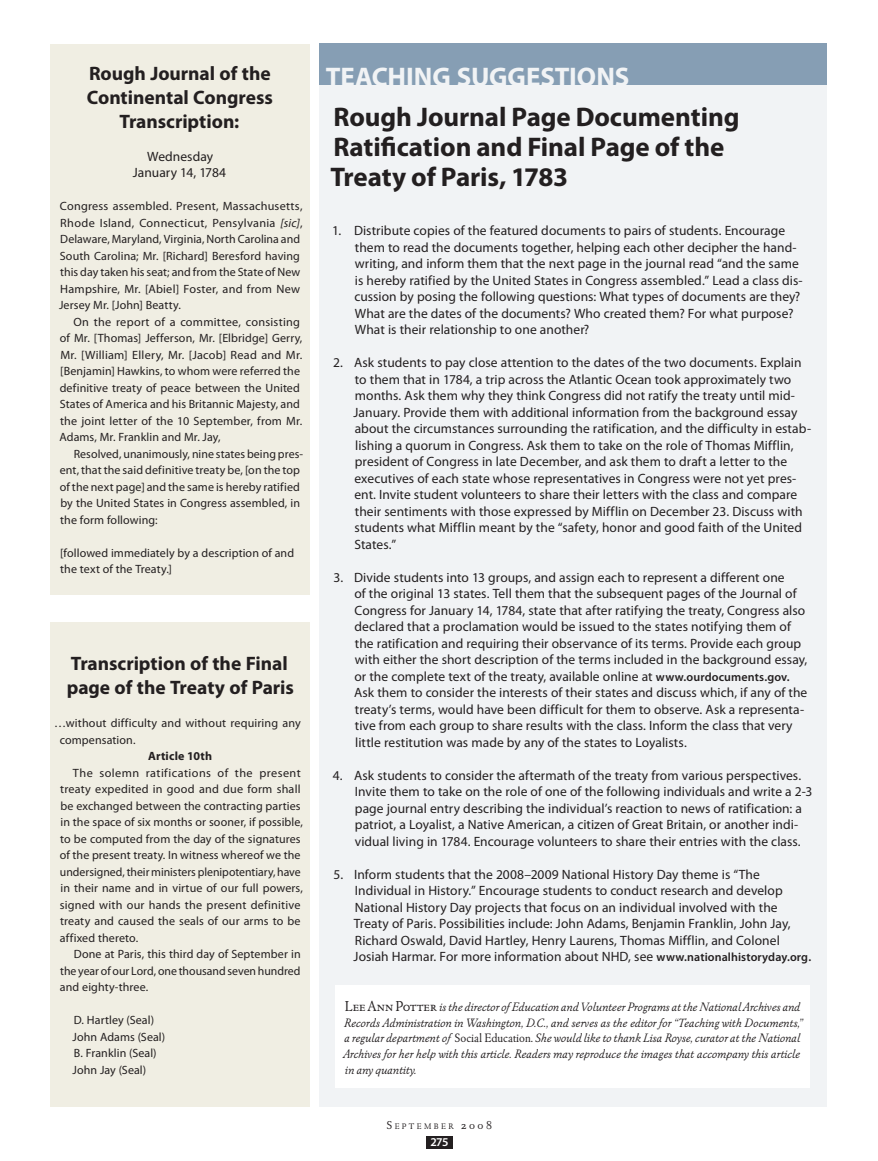
<style>
.page{position:relative;width:878px;height:1161px;background:#fff}
.page>*{position:absolute;margin:0;border:0;box-sizing:border-box;transform-origin:0 0}
.t1{font:700 27px/30px "Myriad Pro";letter-spacing:-.005em;color:#231f20}
.t2{font:700 27px "Myriad Pro";color:#f1f3f5}
.t3{font:700 19.5px/24px "Myriad Pro";letter-spacing:-.005em;color:#231f20}
.t4{font:13.5px/16.5px "Myriad Pro";letter-spacing:.005em;color:#231f20}
.t5{font:12.75px/15.8px "Winchester New ITC Book Italic OS";color:#231f20;scale:.95 1}
.t6{font:12px/16.5px "Myriad Pro";letter-spacing:.01em;color:#231f20}
.t7{font:700 12px "Myriad Pro";letter-spacing:.015em;color:#231f20}
.t8{font:600 12px "Myriad Pro";color:#fff}
.t9{font:8.4px "Winchester New ITC Book OS";letter-spacing:.285em;color:#231f20}
.s1{font-style:italic}
.s2{font-weight:600;font-size:12px}
.s3{font-family:"Winchester New ITC Book SC";font-size:15px}
.s4{font-family:"Winchester New ITC"}
.s5{font-size:12px}
</style>
<div class="page">
<div style="left:426px;top:1136px;width:26px;height:12px;background:#231f20"></div>
<div style="left:50px;top:622px;width:260px;height:485px;background:#f0eee3"></div>
<div style="left:319px;top:44px;width:507px;height:1062px;background:#f1f3f5"></div>
<div style="left:319px;top:44px;width:508px;height:41px;background:#869eb4"></div>
<div style="left:335px;top:985px;width:474px;height:103px;background:#fff"></div>
<div style="left:50px;top:44px;width:260px;height:550px;background:#f0eee3"></div>
<h2 class="t3" style="left:87px;top:61px;width:188px;text-align:center">Rough Journal of the<br>Continental Congress<br>Transcription:</h2>
<p class="t4" style="left:133px;top:148px;width:95px;text-align:center">Wednesday<br>January 14, 1784</p>
<p class="t6" style="left:59px;top:198px;width:245px">Congress assembled. Present, Massachusetts, Rhode Island, Connecticut, Pensylvania <span class="s1">[sic]</span>, Delaware, Maryland, Virginia, North Carolina and South Carolina; Mr. [Richard] Beresford having this day taken his seat; and from the State of New Hampshire, Mr. [Abiel] Foster, and from New Jersey Mr. [John] Beatty.</p>
<p class="t6" style="left:59px;top:314px;width:244px;text-indent:14px">On the report of a committee, consisting of Mr. [Thomas] Jefferson, Mr. [Elbridge] Gerry, Mr. [William] Ellery, Mr. [Jacob] Read and Mr. [Benjamin] Hawkins, to whom were referred the definitive treaty of peace between the United States of America and his Britannic Majesty, and the joint letter of the 10 September, from Mr.<br>Adams, Mr. Franklin and Mr. Jay,</p>
<p class="t6" style="left:60px;top:446px;width:245px;text-indent:14px">Resolved, unanimously, nine states being pres&shy;ent, that the said definitive treaty be, [on the top of the next page] and the same is hereby ratified by the United States in Congress assembled, in the form following:</p>
<p class="t6" style="left:60px;top:545px;width:235px">[followed immediately by a description of and the text of the Treaty.]</p>
<h2 class="t3" style="left:67px;top:652px;width:229px">Transcription of the Final page of the Treaty of Paris</h2>
<p class="t6" style="left:60px;top:715px;width:242px;text-indent:-6px">…without difficulty and without requiring any compensation.</p>
<p class="t7" style="left:148px;top:749px;width:65px">Article 10th</p>
<p class="t6" style="left:60px;top:765px;width:245px;text-indent:13px">The solemn ratifications of the present treaty expedited in good and due form shall be exchanged between the contracting parties in the space of six months or sooner, if possible, to be computed from the day of the signatures of the present treaty. In witness whereof we the undersigned, their ministers plenipotentiary, have in their name and in virtue of our full powers, signed with our hands the present definitive treaty and caused the seals of our arms to be affixed thereto.</p>
<p class="t6" style="left:60px;top:946px;width:242px;text-align:justify;text-indent:14px">Done at Paris, this third day of September in the year of our Lord, one thousand seven hundred and eighty-three.</p>
<p class="t6" style="left:72px;top:1012px;width:94px">D. Hartley (Seal)<br>John Adams (Seal)<br>B. Franklin (Seal)<br>John Jay (Seal)</p>
<h1 class="t2" style="left:326px;top:62px;width:302px">Teaching Suggestions</h1>
<h1 class="t1" style="left:330px;top:102px;width:410px">Rough Journal Page Documenting<br>Ratification and Final Page of the<br>Treaty of Paris, 1783</h1>
<p class="t4" style="left:354px;top:223px;width:449px;text-indent:-22px">1. Distribute copies of the featured documents to pairs of students. Encourage them to read the documents together, helping each other decipher the hand&shy;writing, and inform them that the next page in the journal read “and the same is hereby ratified by the United States in Congress assembled.” Lead a class dis&shy;cussion by posing the following questions: What types of documents are they?<br>What are the dates of the documents? Who created them? For what purpose?<br>What is their relationship to one another?</p>
<p class="t4" style="left:353px;top:355px;width:459px;text-indent:-20px">2. Ask students to pay close attention to the dates of the two documents. Explain to them that in 1784, a trip across the Atlantic Ocean took approximately two months. Ask them why they think Congress did not ratify the treaty until mid-January. Provide them with additional information from the background essay about the circumstances surrounding the ratification, and the difficulty in estab&shy;lishing a quorum in Congress. Ask them to take on the role of Thomas Mifflin, president of Congress in late December, and ask them to draft a letter to the executives of each state whose representatives in Congress were not yet pres&shy;ent. Invite student volunteers to share their letters with the class and compare their sentiments with those expressed by Mifflin on December 23. Discuss with students what Mifflin meant by the “safety, honor and good faith of the United States.”</p>
<p class="t4" style="left:354px;top:569px;width:455px;text-indent:-21px">3. Divide students into 13 groups, and assign each to represent a different one<br>of the original 13 states. Tell them that the subsequent pages of the Journal of Congress for January 14, 1784, state that after ratifying the treaty, Congress also declared that a proclamation would be issued to the states notifying them of the ratification and requiring their observance of its terms. Provide each group with either the short description of the terms included in the background essay, or the complete text of the treaty, available online at <span class="s2">www.ourdocuments.gov.<br></span>Ask them to consider the interests of their states and discuss which, if any of the treaty’s terms, would have been difficult for them to observe. Ask a representa&shy;tive from each group to share results with the class. Inform the class that very little restitution was made by any of the states to Loyalists.</p>
<p class="t4" style="left:355px;top:767px;width:459px;text-indent:-22px">4. Ask students to consider the aftermath of the treaty from various perspectives.<br>Invite them to take on the role of one of the following individuals and write a 2-3 page journal entry describing the individual’s reaction to news of ratification: a patriot, a Loyalist, a Native American, a citizen of Great Britain, or another indi&shy;vidual living in 1784. Encourage volunteers to share their entries with the class.</p>
<p class="t4" style="left:353px;top:866px;width:459px;text-indent:-20px">5. Inform students that the 2008–2009 National History Day theme is “The Individual in History.” Encourage students to conduct research and develop National History Day projects that focus on an individual involved with the Treaty of Paris. Possibilities include: John Adams, Benjamin Franklin, John Jay, Richard Oswald, David Hartley, Henry Laurens, Thomas Mifflin, and Colonel Josiah Harmar. For more information about NHD, see <span class="s2">www.nationalhistoryday.org.</span></p>
<p class="t5" style="left:343px;top:999px;width:485px"><span class="s3">Lee Ann Potter</span> is the director of Education and Volunteer Programs at the National Archives and Records Administration in Washington, D.C., and serves as the editor for “Teaching with Documents,” a regular department of <span class="s4">Social Education.</span> She would like to thank Lisa Royse, curator at the National Archives for her help with this article. Readers may reproduce the images that accompany this article in any quantity.</p>
<p class="t9" style="left:387px;top:1121px;width:107px"><span class="s5">S</span>EPTEMBER <span class="s5">2008</span></p>
<p class="t8" style="left:430px;top:1134px;width:20px">275</p>
</div>
